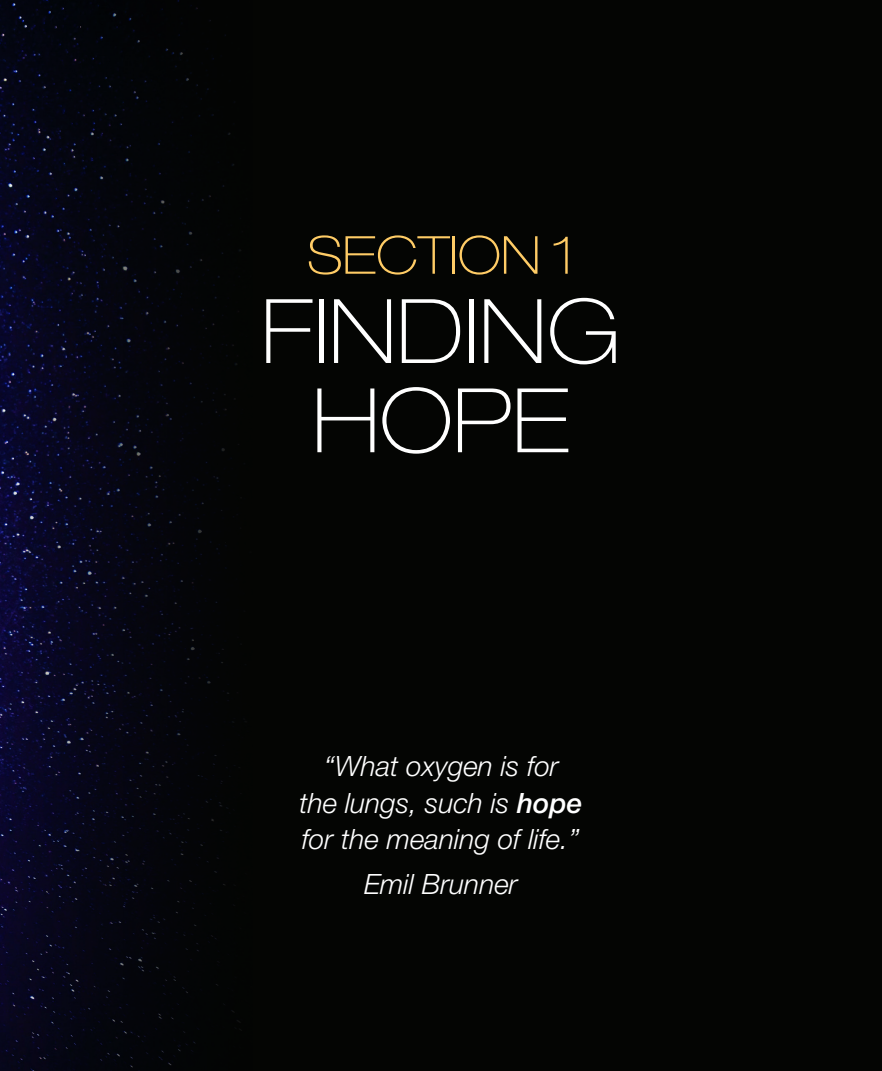
<style>
.page{position:relative;width:882px;height:1071px;background:#040503}
.page>*{position:absolute;margin:0;border:0;box-sizing:border-box;transform-origin:0 0}
.STitre_couleur{font:100 expanded 89.25px/89.2px "Helvetica Neue LT Std";color:#fff;text-align:center}
.STitre_couleur-2{font:100 expanded 52.5px "Helvetica Neue LT Std";color:#fc6}
.Quote16pts{font:italic 300 28px/36.8px "Helvetica Neue LT Std";color:#fff;text-align:center}
.s1{font-weight:500}
</style>
<div class="page">
<img style="left:0;top:0;width:241px;height:1071px">
<p class="STitre_couleur-2" style="left:307px;top:224px;width:269px">SECTION 1</p>
<p class="STitre_couleur" style="left:261px;top:286px;width:362px">FINDING<br>HOPE</p>
<p class="Quote16pts" style="left:299px;top:747px;width:285px">‘‘What oxygen is for<br>the lungs, such is <span class="s1">hope </span>for the meaning of life.’’</p>
<p class="Quote16pts" style="left:364px;top:865px;width:155px">Emil Brunner</p>
</div>
